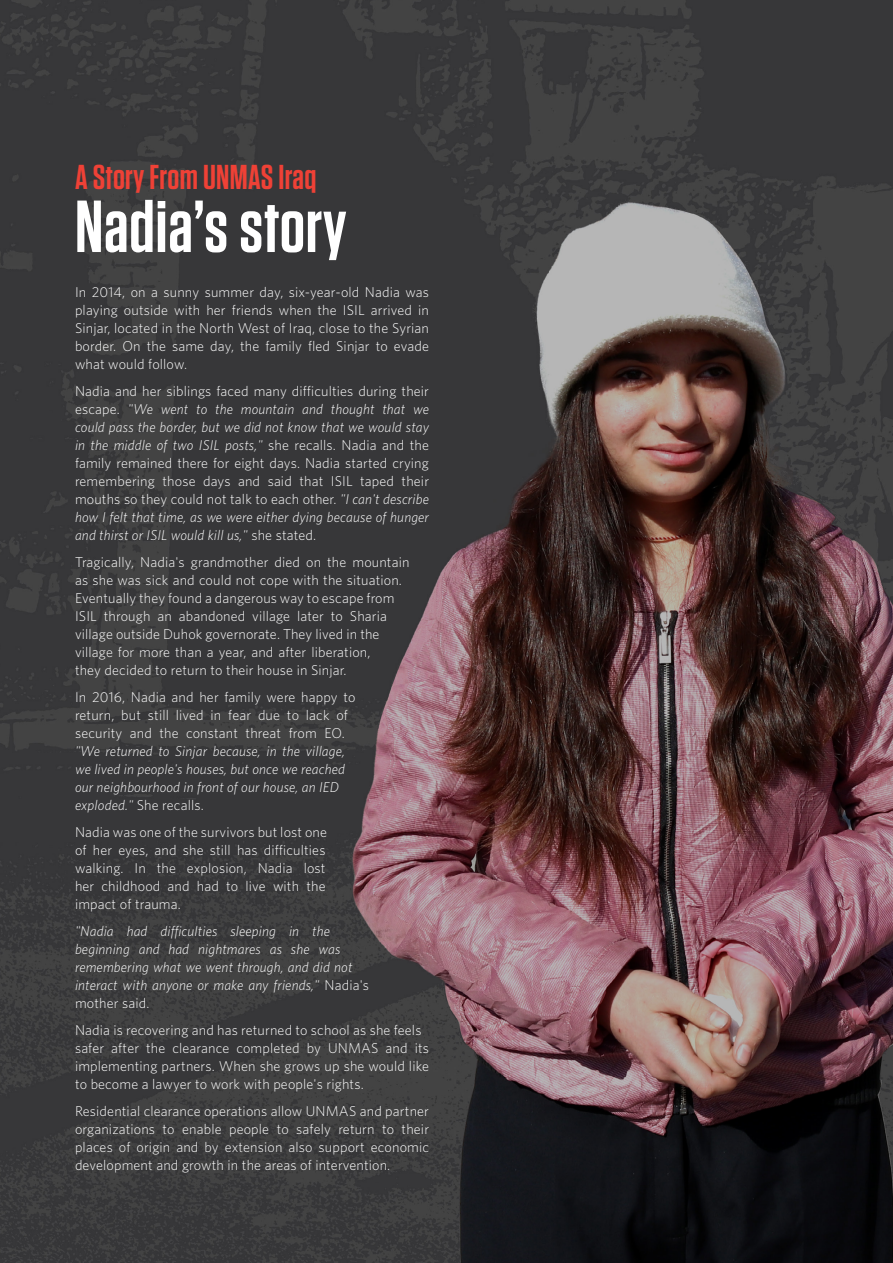
<style>
.page{position:relative;width:893px;height:1263px;background:#fff}
.page>*{position:absolute;margin:0;border:0;box-sizing:border-box;transform-origin:0 0}
.t1{font:600 73.5px "Tungsten";letter-spacing:.01em;color:#fff}
.t2{font:600 34.5px "Tungsten";letter-spacing:.01em;color:#ef4136}
.t3{font:300 14.25px/18px "Whitney";letter-spacing:.01em;color:#fff;text-align:justify}
.t4{font:italic 300 14.25px/18px "Whitney";letter-spacing:.01em;color:#fff}
.s1{font-style:italic}
.s2{font-style:normal}
</style>
<div class="page">
<img style="left:0;top:0;width:893px;height:1263px">
<h2 class="t2" style="left:75px;top:159px;width:243px">A Story From UNMAS Iraq</h2>
<h1 class="t1" style="left:75px;top:188px;width:273px">Nadia’s story</h1>
<p class="t3" style="left:75px;top:283px;width:356px">In 2014, on a sunny summer day, six-year-old Nadia was playing outside with her friends when the ISIL arrived in Sinjar, located in the North West of Iraq, close to the Syrian border. On the same day, the family fled Sinjar to evade what would follow.</p>
<p class="t3" style="left:75px;top:382px;width:356px">Nadia and her siblings faced many difficulties during their escape. <span class="s1">"We went to the mountain and thought that we could pass the border, but we did not know that we would stay in the middle of two ISIL posts,"</span> she recalls. Nadia and the family remained there for eight days. Nadia started crying remembering those days and said that ISIL taped their mouths so they could not talk to each other. <span class="s1">"I can't describe how I felt that time, as we were either dying because of hunger and thirst or ISIL would kill us,"</span> she stated.</p>
<p class="t3" style="left:75px;top:553px;width:336px;text-align:left">Tragically, Nadia's grandmother died on the mountain as she was sick and could not cope with the situation.<br>Eventually they found a dangerous way to escape from ISIL through an abandoned village later to Sharia village outside Duhok governorate. They lived in the village for more than a year, and after liberation,<br>they decided to return to their house in Sinjar.</p>
<p class="t3" style="left:75px;top:688px;width:282px;text-align:left">In 2016, Nadia and her family were happy to return, but still lived in fear due to lack of security and the constant threat from EO.</p>
<p class="t4" style="left:75px;top:742px;width:271px">"We returned to Sinjar because, in the village, we lived in people's houses, but once we reached our neighbourhood in front of our house, an IED exploded." <span class="s2">She recalls.</span></p>
<p class="t3" style="left:75px;top:823px;width:253px">Nadia was one of the survivors but lost one of her eyes, and she still has difficulties walking. In the explosion, Nadia lost her childhood and had to live with the impact of trauma.</p>
<p class="t4" style="left:75px;top:922px;width:296px">"Nadia had difficulties sleeping in the beginning and had nightmares as she was remembering what we went through, and did not interact with anyone or make any friends," <span class="s2">Nadia's mother said.</span></p>
<p class="t3" style="left:75px;top:1021px;width:356px;text-align:left">Nadia is recovering and has returned to school as she feels safer after the clearance completed by UNMAS and its implementing partners. When she grows up she would like to become a lawyer to work with people's rights.</p>
<p class="t3" style="left:75px;top:1102px;width:356px">Residential clearance operations allow UNMAS and partner organizations to enable people to safely return to their places of origin and by extension also support economic development and growth in the areas of intervention.</p>
</div>
